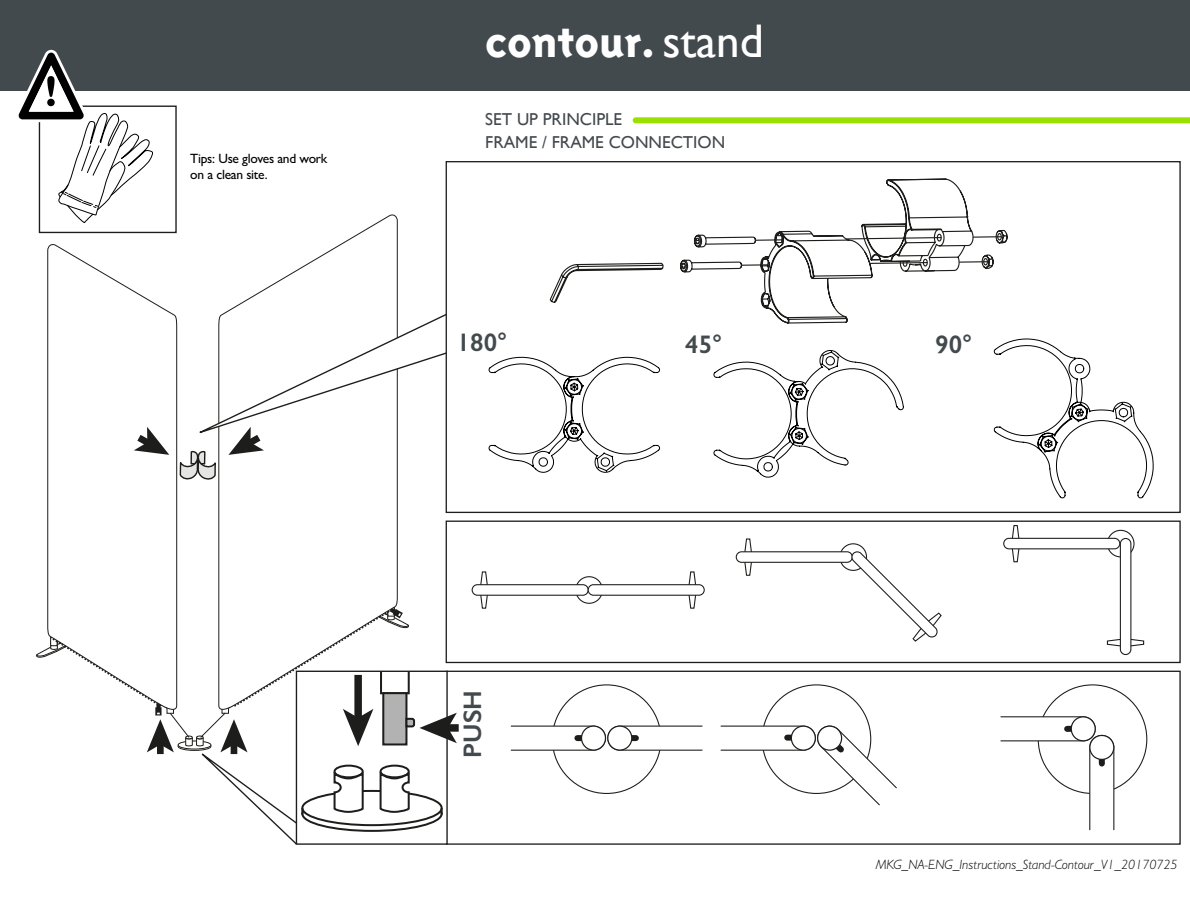
<style>
.page{position:relative;width:1190px;height:920px;background:#fff}
.page>*{position:absolute;margin:0;border:0;box-sizing:border-box;transform-origin:0 0}
.t1{font:800 47.1px "Triplex Sans";color:#fff}
.t2{font:600 25.5px "Gill Sans";color:#434a4e}
.t3{font:17.25px/23.2px "Gill Sans";color:#434a4e}
.t4{font:italic 300 13.5px "Gill Sans MT Pro";color:#000}
.t5{font:500 13.5px/16.2px "Gill Sans MT Pro";letter-spacing:-.02em;color:#000}
.s1{font-family:"Gill Sans";font-weight:400}
</style>
<div class="page">
<div style="left:0;top:1px;width:1190px;height:90px;background:#434a4e"></div>
<div style="left:635px;top:117px;width:555px;height:6px;background:#9be000"></div>
<div style="left:446px;top:724px;width:13px;height:7px;background:#1d1d1b"></div>
<svg style="left:18px;top:50px;width:439px;height:795px"></svg>
<svg style="left:549px;top:178px;width:459px;height:146px"></svg>
<hr style="left:741px;top:264px;width:28px;height:2px;background:#1d1d1b">
<svg style="left:868px;top:261px;width:60px;height:3px"></svg>
<hr style="left:959px;top:261px;width:28px;height:2px;background:#1d1d1b">
<hr style="left:755px;top:239px;width:28px;height:2px;background:#1d1d1b">
<svg style="left:845px;top:236px;width:97px;height:4px"></svg>
<hr style="left:973px;top:236px;width:28px;height:2px;background:#1d1d1b">
<svg style="left:993px;top:338px;width:161px;height:161px"></svg>
<svg style="left:713px;top:350px;width:191px;height:128px"></svg>
<svg style="left:488px;top:356px;width:172px;height:117px"></svg>
<svg style="left:576px;top:576px;width:26px;height:27px"></svg>
<div style="left:575px;top:576px;width:28px;height:28px;border:1px solid #1d1d1b;border-radius:50%"></div>
<svg style="left:479px;top:571px;width:10px;height:38px"></svg>
<div style="left:472px;top:584px;width:116px;height:11px;background:#fff;border-radius:5px"></div>
<div style="left:471px;top:584px;width:117px;height:11px;border:1px solid #1d1d1b;border-radius:5px"></div>
<svg style="left:687px;top:571px;width:10px;height:38px"></svg>
<div style="left:588px;top:584px;width:116px;height:11px;background:#fff;border-radius:5px"></div>
<div style="left:587px;top:584px;width:117px;height:11px;border:1px solid #1d1d1b;border-radius:5px"></div>
<svg style="left:840px;top:544px;width:26px;height:26px"></svg>
<div style="left:839px;top:543px;width:28px;height:28px;border:1px solid #1d1d1b;border-radius:50%"></div>
<svg style="left:744px;top:538px;width:8px;height:38px"></svg>
<div style="left:736px;top:552px;width:116px;height:10px;background:#fff;border-radius:5px"></div>
<div style="left:735px;top:551px;width:117px;height:12px;border:1px solid #1d1d1b;border-radius:5px"></div>
<svg style="left:850px;top:550px;width:92px;height:92px"></svg>
<svg style="left:1107px;top:530px;width:27px;height:27px"></svg>
<div style="left:1106px;top:530px;width:28px;height:27px;border:1px solid #1d1d1b;border-radius:50%"></div>
<svg style="left:1010px;top:525px;width:10px;height:38px"></svg>
<div style="left:1003px;top:538px;width:116px;height:11px;background:#fff;border-radius:5px"></div>
<div style="left:1003px;top:538px;width:117px;height:11px;border:1px solid #1d1d1b;border-radius:5px"></div>
<svg style="left:1106px;top:637px;width:38px;height:10px"></svg>
<div style="left:1120px;top:538px;width:10px;height:116px;background:#fff;border-radius:5px"></div>
<div style="left:1119px;top:538px;width:12px;height:117px;border:1px solid #1d1d1b;border-radius:5px"></div>
<div style="left:445px;top:520px;width:735px;height:143px;border:1px solid #1d1d1b"></div>
<svg style="left:510px;top:725px;width:193px;height:26px"></svg>
<div style="left:608px;top:726px;width:24px;height:24px;background:#fff;border-radius:50%"></div>
<div style="left:607px;top:725px;width:25px;height:25px;border:1px solid #1d1d1b;border-radius:50%"></div>
<div style="left:581px;top:726px;width:24px;height:24px;background:#fff;border-radius:50%"></div>
<div style="left:581px;top:725px;width:25px;height:25px;border:1px solid #1d1d1b;border-radius:50%"></div>
<svg style="left:720px;top:723px;width:177px;height:83px"></svg>
<div style="left:791px;top:726px;width:24px;height:24px;background:#fff;border-radius:50%"></div>
<div style="left:790px;top:725px;width:26px;height:25px;border:1px solid #1d1d1b;border-radius:50%"></div>
<svg style="left:1000px;top:714px;width:116px;height:117px"></svg>
<div style="left:445px;top:670px;width:735px;height:174px;border:1px solid #1d1d1b"></div>
<p class="t5" style="left:190px;top:150px;width:138px">Tips: Use gloves and work on a clean site.</p>
<h1 class="t1" style="left:485px;top:17px;width:280px">contour. <span class="s1">stand</span></h1>
<p class="t3" style="left:485px;top:107px;width:241px">SET UP PRINCIPLE<br>FRAME / FRAME CONNECTION</p>
<h2 class="t2" style="left:457px;top:327px;width:52px">180°</h2>
<h2 class="t2" style="left:685px;top:329px;width:39px">45°</h2>
<h2 class="t2" style="left:935px;top:329px;width:39px">90°</h2>
<h2 class="t2" style="left:457px;top:757px;width:69px;rotate:-90deg">PUSH</h2>
<p class="t4" style="left:875px;top:856px;width:303px">MKG_NA-ENG_Instructions_Stand-Contour_V1_20170725</p>
</div>
